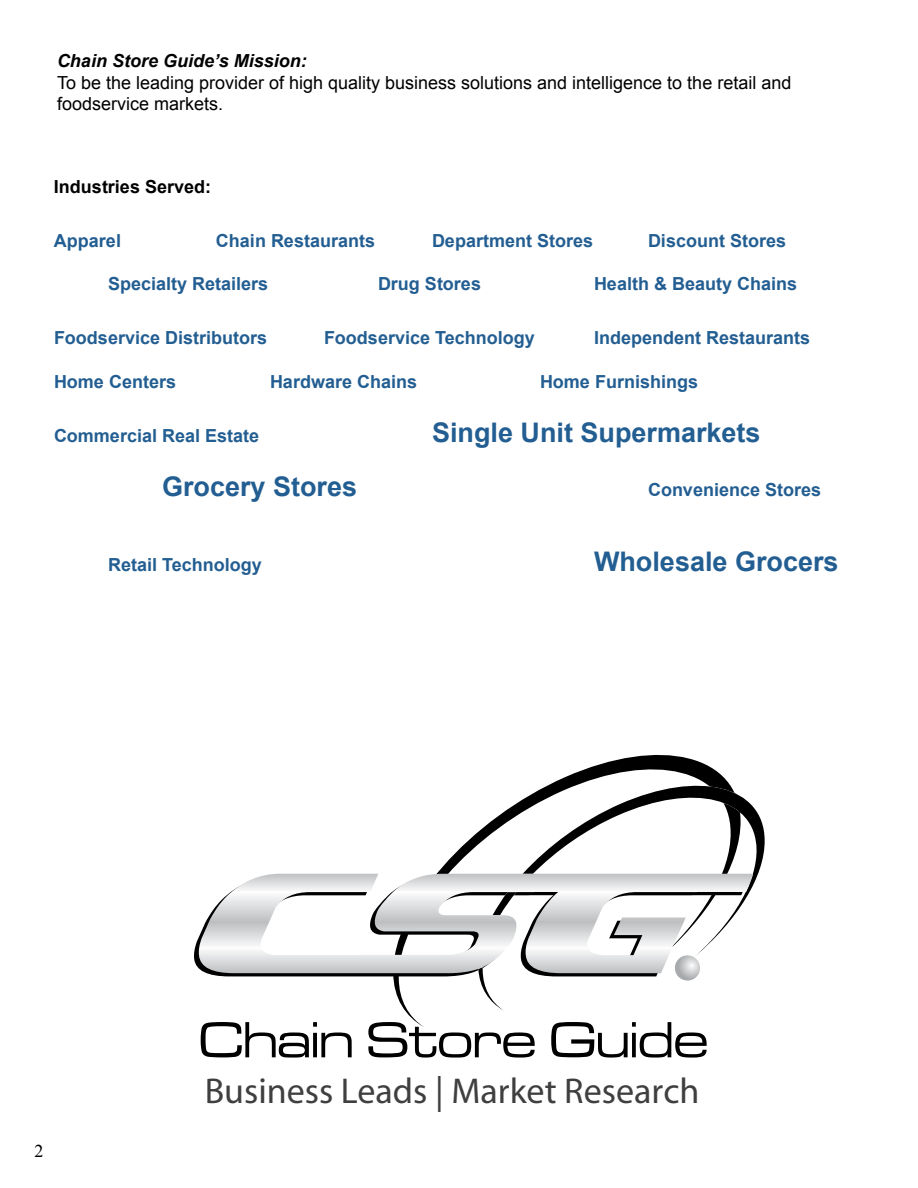
<style>
.page{position:relative;width:918px;height:1188px;background:#fff}
.page>*{position:absolute;margin:0;border:0;box-sizing:border-box;transform-origin:0 0}
.t1{font:36px "Myriad";color:#3f3f3f}
.t2{font:700 27px "Arial";color:#235e92}
.t3{font:700 18px "Arial";color:#235e92}
.t4{font:18px/21.6px "Arial";color:#000}
.t5{font:italic 700 18px "Arial";color:#000}
.t6{font:700 18px "Arial";color:#000}
.t7{font:18px "Times New Roman";color:#000}
</style>
<div class="page">
<svg style="left:392px;top:755px;width:322px;height:267px"></svg>
<svg style="left:201px;top:1022px;width:151px;height:36px"></svg>
<svg style="left:368px;top:1022px;width:167px;height:36px"></svg>
<svg style="left:551px;top:1022px;width:156px;height:36px"></svg>
<svg style="left:478px;top:769px;width:287px;height:242px"></svg>
<svg style="left:198px;top:874px;width:555px;height:99px"></svg>
<p class="t5" style="left:57px;top:49px;width:251px">Chain Store Guide’s Mission:</p>
<p class="t4" style="left:57px;top:72px;width:736px">To be the leading provider of high quality business solutions and intelligence to the retail and foodservice markets.</p>
<p class="t6" style="left:54px;top:175px;width:159px">Industries Served:</p>
<p class="t3" style="left:54px;top:229px;width:69px">Apparel</p>
<p class="t3" style="left:216px;top:229px;width:161px">Chain Restaurants</p>
<p class="t3" style="left:432px;top:229px;width:163px">Department Stores</p>
<p class="t3" style="left:648px;top:229px;width:140px">Discount Stores</p>
<p class="t3" style="left:108px;top:272px;width:162px">Specialty Retailers</p>
<p class="t3" style="left:378px;top:272px;width:105px">Drug Stores</p>
<p class="t3" style="left:594px;top:272px;width:205px">Health &amp; Beauty Chains</p>
<p class="t3" style="left:54px;top:326px;width:215px">Foodservice Distributors</p>
<p class="t3" style="left:324px;top:326px;width:212px">Foodservice Technology</p>
<p class="t3" style="left:594px;top:326px;width:218px">Independent Restaurants</p>
<p class="t3" style="left:54px;top:369px;width:124px">Home Centers</p>
<p class="t3" style="left:270px;top:369px;width:149px">Hardware Chains</p>
<p class="t3" style="left:540px;top:369px;width:160px">Home Furnishings</p>
<p class="t3" style="left:54px;top:423px;width:207px">Commercial Real Estate</p>
<h2 class="t2" style="left:432px;top:414px;width:330px">Single Unit Supermarkets</h2>
<h2 class="t2" style="left:162px;top:468px;width:197px">Grocery Stores</h2>
<p class="t3" style="left:648px;top:477px;width:175px">Convenience Stores</p>
<p class="t3" style="left:108px;top:553px;width:155px">Retail Technology</p>
<h2 class="t2" style="left:594px;top:544px;width:246px">Wholesale Grocers</h2>
<p class="t7" style="left:34px;top:1139px;width:10px">2</p>
<h1 class="t1" style="left:205px;top:1073px;width:496px">Business Leads | Market Research</h1>
</div>
